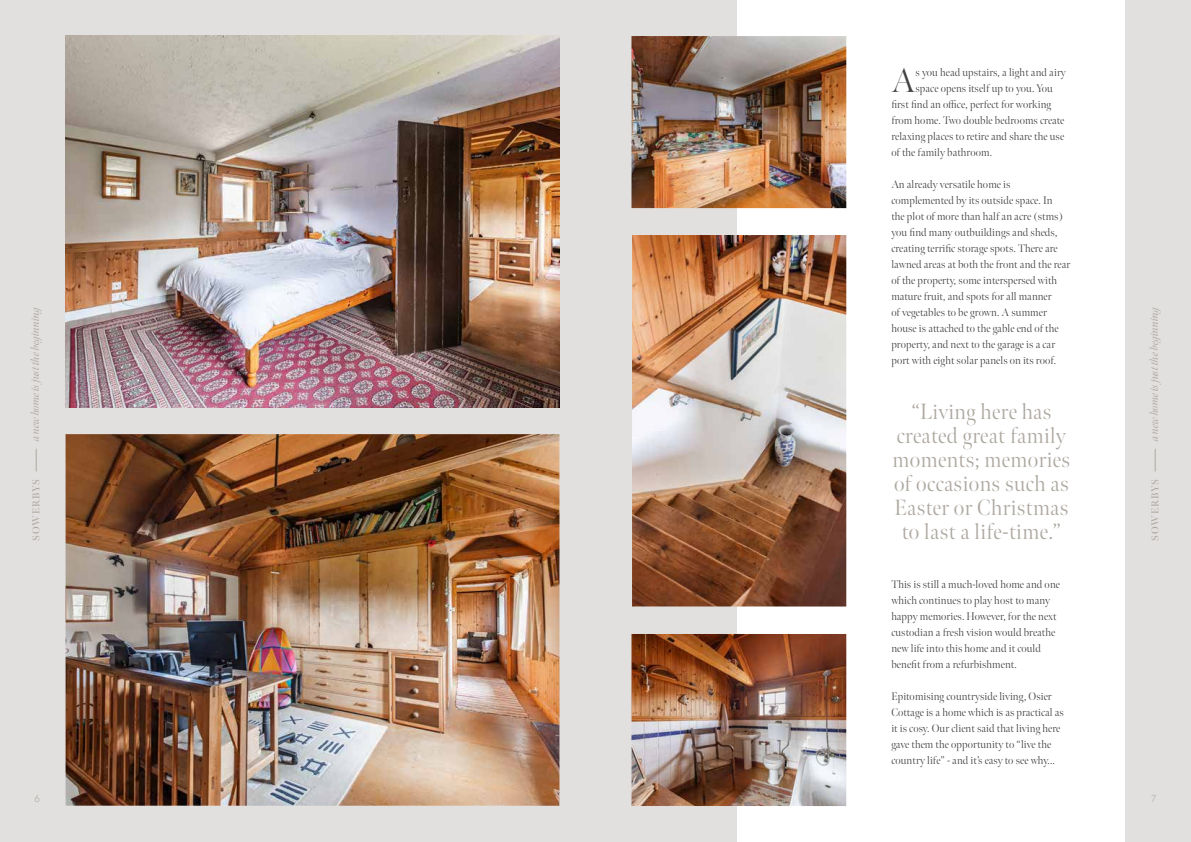
<style>
.page{position:relative;width:1191px;height:842px;background:#fff}
.page>*{position:absolute;margin:0;border:0;box-sizing:border-box;transform-origin:0 0}
.t1{font:300 34px "Meno Banner";color:#434141}
.t2{font:300 22px/24px "Meno Banner";letter-spacing:.02em;color:#ada8a0;text-align:center}
.t3{font:300 11px/16px "Meno Banner";letter-spacing:.01em;color:#434141}
.t4{font:italic 11px "Meno Banner";letter-spacing:-.01em;color:#ada8a0}
.t5{font:600 10px "Meno Banner";letter-spacing:.08em;color:#ada8a0}
.t6{font:300 10px "Quasimoda";color:#ada8a0}
</style>
<div class="page">
<div style="left:0;top:0;width:595px;height:842px;background:#e2e0df"></div>
<div style="left:595px;top:0;width:596px;height:842px;background:#e2e0df"></div>
<svg style="left:36px;top:449px;width:1px;height:22px"></svg>
<svg style="left:1155px;top:449px;width:1px;height:22px"></svg>
<div style="left:737px;top:0;width:388px;height:842px;background:#fff"></div>
<img style="left:66px;top:36px;width:493px;height:371px">
<img style="left:631px;top:36px;width:215px;height:172px">
<img style="left:631px;top:634px;width:215px;height:172px">
<img style="left:66px;top:434px;width:493px;height:372px">
<img style="left:632px;top:235px;width:214px;height:371px">
<h1 class="t1" style="left:891px;top:60px;width:25px">A</h1>
<p class="t3" style="left:915px;top:64px;width:152px">s you head upstairs, a light and airy</p>
<p class="t3" style="left:915px;top:80px;width:139px">space opens itself up to you. You</p>
<p class="t3" style="left:891px;top:96px;width:161px">first find an office, perfect for working</p>
<p class="t3" style="left:891px;top:112px;width:175px">from home. Two double bedrooms create</p>
<p class="t3" style="left:891px;top:128px;width:174px">relaxing places to retire and share the use</p>
<p class="t3" style="left:891px;top:144px;width:102px">of the family bathroom.</p>
<p class="t3" style="left:891px;top:176px;width:180px">An already versatile home is complemented by its outside space. In<br>the plot of more than half an acre (stms) you find many outbuildings and sheds, creating terrific storage spots. There are lawned areas at both the front and the rear of the property, some interspersed with mature fruit, and spots for all manner<br>of vegetables to be grown. A summer house is attached to the gable end of the property, and next to the garage is a car port with eight solar panels on its roof.</p>
<p class="t4" style="left:29px;top:441px;width:138px;rotate:-90deg">a new home is just the beginning</p>
<p class="t4" style="left:1147px;top:441px;width:138px;rotate:-90deg">a new home is just the beginning</p>
<h2 class="t2" style="left:892px;top:400px;width:179px">“Living here has created great family moments; memories of occasions such as<br>Easter or Christmas to last a life-time.”</h2>
<p class="t5" style="left:30px;top:541px;width:63px;rotate:-90deg">SOWERBYS</p>
<p class="t5" style="left:1149px;top:541px;width:63px;rotate:-90deg">SOWERBYS</p>
<p class="t3" style="left:891px;top:576px;width:170px">This is still a much-loved home and one which continues to play host to many happy memories. However, for the next custodian a fresh vision would breathe new life into this home and it could benefit from a refurbishment.</p>
<p class="t3" style="left:891px;top:688px;width:174px">Epitomising countryside living, Osier Cottage is a home which is as practical as it is cosy. Our client said that living here gave them the opportunity to “live the country life” - and it’s easy to see why...</p>
<p class="t6" style="left:35px;top:791px;width:7px">6</p>
<p class="t6" style="left:1151px;top:791px;width:6px">7</p>
</div>
